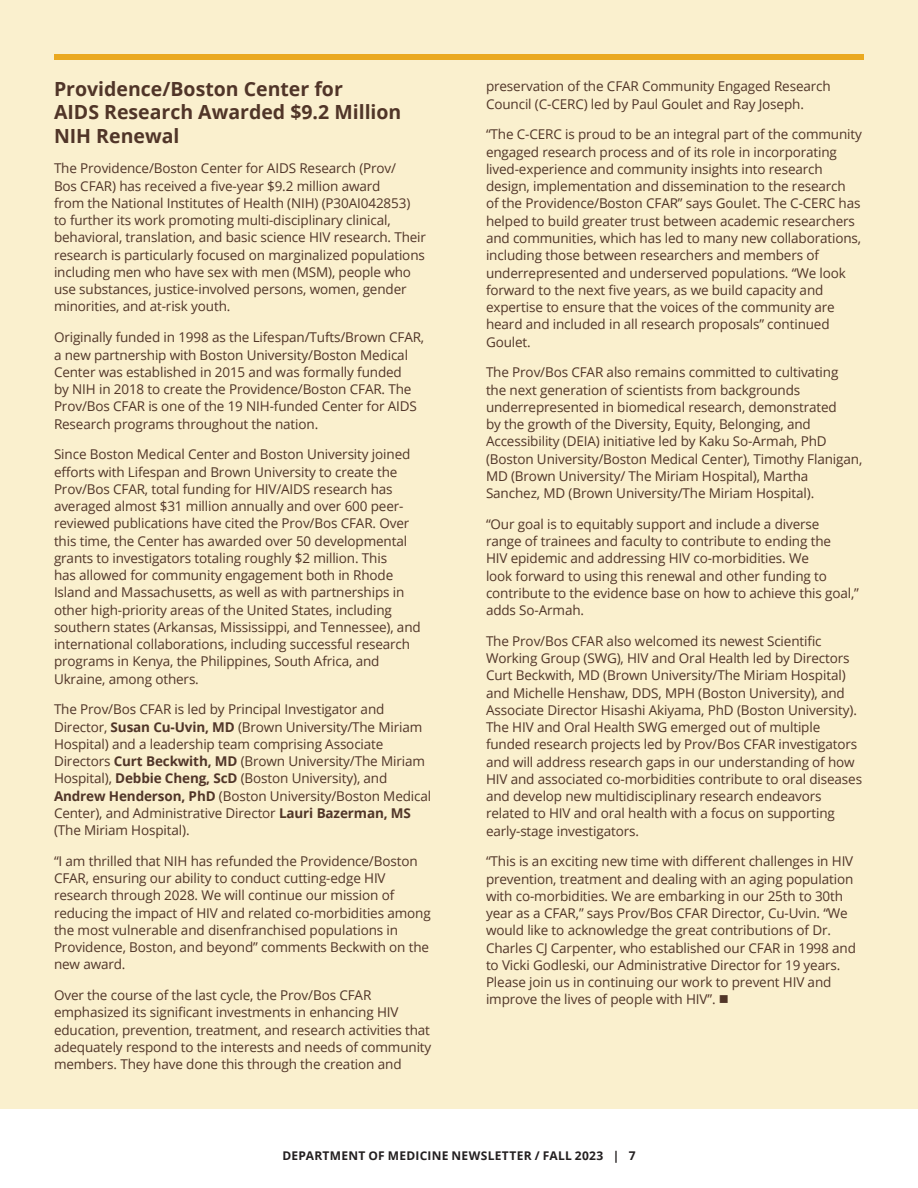
<style>
.page{position:relative;width:918px;height:1188px;background:#fff}
.page>*{position:absolute;margin:0;border:0;box-sizing:border-box;transform-origin:0 0}
.t1{font:700 19.5px/23.4px "Open Sans";color:#503528}
.t2{font:13.5px/17.2px "Open Sans";letter-spacing:-.01em;color:#503528}
.t3{font:700 12px "Open Sans";letter-spacing:.025em;color:#231f20}
.s1{font-weight:700}
</style>
<div class="page">
<div style="left:0;top:0;width:918px;height:1109px;background:#faf0ce"></div>
<div style="left:54px;top:54px;width:810px;height:6px;background:#eaa920"></div>
<h1 class="t1" style="left:54px;top:77px;width:349px">Providence/Boston Center for<br>AIDS Research Awarded $9.2 Million<br>NIH Renewal</h1>
<p class="t2" style="left:54px;top:160px;width:374px">The Providence/Boston Center for AIDS Research (Prov/<br>Bos CFAR) has received a five-year $9.2 million award<br>from the National Institutes of Health (NIH) (P30AI042853) to further its work promoting multi-disciplinary clinical, behavioral, translation, and basic science HIV research. Their research is particularly focused on marginalized populations including men who have sex with men (MSM), people who use substances, justice-involved persons, women, gender minorities, and at-risk youth.</p>
<p class="t2" style="left:54px;top:328px;width:372px">Originally funded in 1998 as the Lifespan/Tufts/Brown CFAR, a new partnership with Boston University/Boston Medical Center was established in 2015 and was formally funded<br>by NIH in 2018 to create the Providence/Boston CFAR. The Prov/Bos CFAR is one of the 19 NIH-funded Center for AIDS Research programs throughout the nation.</p>
<p class="t2" style="left:54px;top:445px;width:368px">Since Boston Medical Center and Boston University joined efforts with Lifespan and Brown University to create the Prov/Bos CFAR, total funding for HIV/AIDS research has averaged almost $31 million annually and over 600 peer&shy;reviewed publications have cited the Prov/Bos CFAR. Over this time, the Center has awarded over 50 developmental grants to investigators totaling roughly $2 million. This<br>has allowed for community engagement both in Rhode Island and Massachusetts, as well as with partnerships in other high-priority areas of the United States, including southern states (Arkansas, Mississippi, and Tennessee), and international collaborations, including successful research programs in Kenya, the Philippines, South Africa, and Ukraine, among others.</p>
<p class="t2" style="left:54px;top:700px;width:379px">The Prov/Bos CFAR is led by Principal Investigator and Director, <span class="s1">Susan Cu-Uvin, MD</span> (Brown University/The Miriam Hospital) and a leadership team comprising Associate Directors <span class="s1">Curt Beckwith, MD</span> (Brown University/The Miriam Hospital), <span class="s1">Debbie Cheng, ScD</span> (Boston University), and <span class="s1">Andrew Henderson, PhD</span> (Boston University/Boston Medical Center), and Administrative Director <span class="s1">Lauri Bazerman, MS </span>(The Miriam Hospital).</p>
<p class="t2" style="left:54px;top:852px;width:378px">“I am thrilled that NIH has refunded the Providence/Boston CFAR, ensuring our ability to conduct cutting-edge HIV research through 2028. We will continue our mission of reducing the impact of HIV and related co-morbidities among the most vulnerable and disenfranchised populations in Providence, Boston, and beyond” comments Beckwith on the new award.</p>
<p class="t2" style="left:54px;top:986px;width:379px">Over the course of the last cycle, the Prov/Bos CFAR emphasized its significant investments in enhancing HIV education, prevention, treatment, and research activities that adequately respond to the interests and needs of community members. They have done this through the creation and</p>
<p class="t2" style="left:486px;top:78px;width:346px">preservation of the CFAR Community Engaged Research<br>Council (C-CERC) led by Paul Goulet and Ray Joseph.</p>
<p class="t2" style="left:486px;top:126px;width:377px">“The C-CERC is proud to be an integral part of the community engaged research process and of its role in incorporating lived-experience and community insights into research design, implementation and dissemination to the research<br>of the Providence/Boston CFAR” says Goulet. The C-CERC has helped to build greater trust between academic researchers and communities, which has led to many new collaborations, including those between researchers and members of underrepresented and underserved populations. “We look forward to the next five years, as we build capacity and expertise to ensure that the voices of the community are heard and included in all research proposals” continued Goulet.</p>
<p class="t2" style="left:486px;top:363px;width:378px">The Prov/Bos CFAR also remains committed to cultivating<br>the next generation of scientists from backgrounds underrepresented in biomedical research, demonstrated<br>by the growth of the Diversity, Equity, Belonging, and Accessibility (DEIA) initiative led by Kaku So-Armah, PhD (Boston University/Boston Medical Center), Timothy Flanigan, MD (Brown University/ The Miriam Hospital), Martha Sanchez, MD (Brown University/The Miriam Hospital).</p>
<p class="t2" style="left:486px;top:515px;width:374px">“Our goal is to equitably support and include a diverse<br>range of trainees and faculty to contribute to ending the<br>HIV epidemic and addressing HIV co-morbidities. We<br>look forward to using this renewal and other funding to contribute to the evidence base on how to achieve this goal,” adds So-Armah.</p>
<p class="t2" style="left:486px;top:632px;width:378px">The Prov/Bos CFAR also welcomed its newest Scientific Working Group (SWG), HIV and Oral Health led by Directors Curt Beckwith, MD (Brown University/The Miriam Hospital) and Michelle Henshaw, DDS, MPH (Boston University), and Associate Director Hisashi Akiyama, PhD (Boston University).<br>The HIV and Oral Health SWG emerged out of multiple funded research projects led by Prov/Bos CFAR investigators and will address research gaps in our understanding of how HIV and associated co-morbidities contribute to oral diseases and develop new multidisciplinary research endeavors related to HIV and oral health with a focus on supporting early-stage investigators.</p>
<p class="t2" style="left:486px;top:852px;width:371px">“This is an exciting new time with different challenges in HIV prevention, treatment and dealing with an aging population with co-morbidities. We are embarking in our 25th to 30th year as a CFAR,” says Prov/Bos CFAR Director, Cu-Uvin. “We would like to acknowledge the great contributions of Dr.<br>Charles CJ Carpenter, who established our CFAR in 1998 and to Vicki Godleski, our Administrative Director for 19 years.<br>Please join us in continuing our work to prevent HIV and improve the lives of people with HIV”. ■</p>
<p class="t3" style="left:282px;top:1147px;width:355px">DEPARTMENT OF MEDICINE NEWSLETTER / FALL 2023 | 7</p>
</div>
